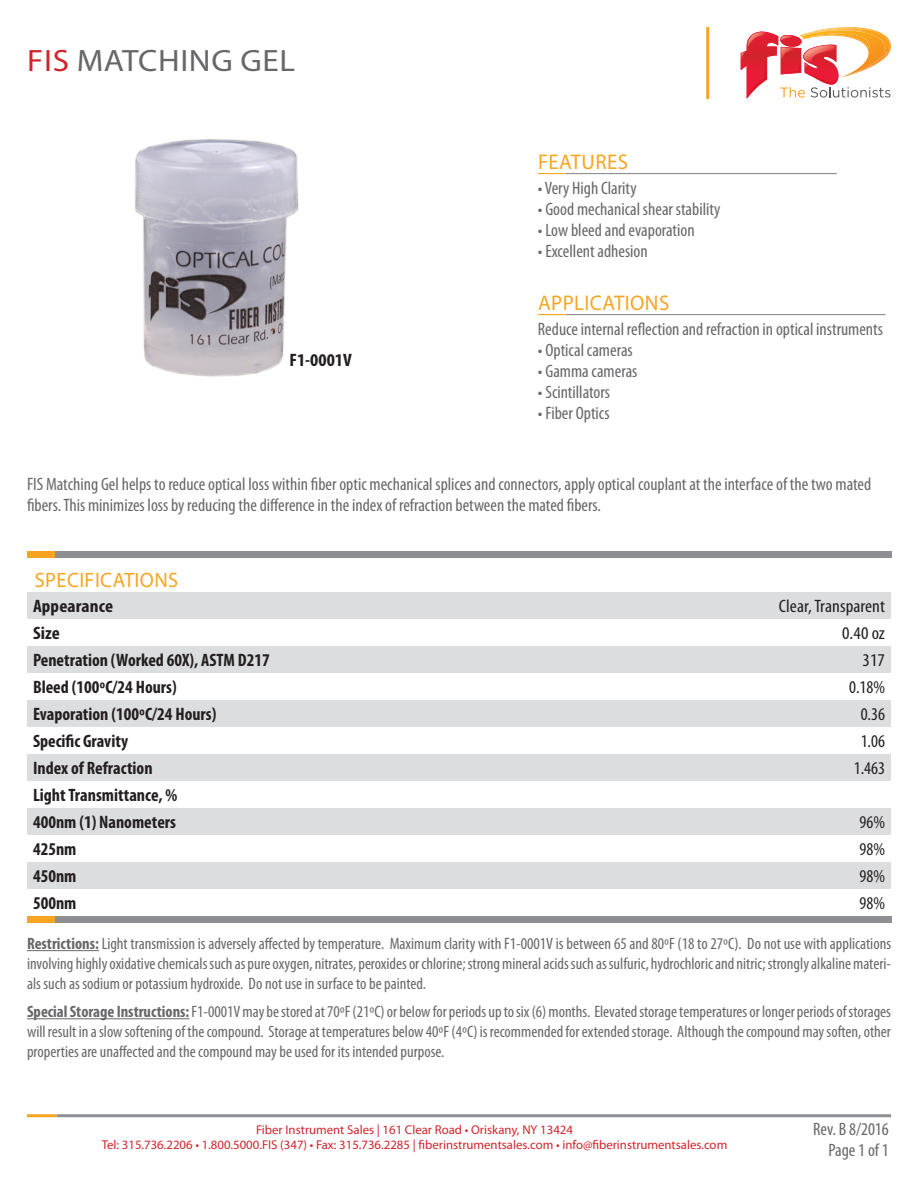
<style>
.page{position:relative;width:918px;height:1188px;background:#fff}
.page>*{position:absolute;margin:0;border:0;box-sizing:border-box;transform-origin:0 0}
.t1{font:31.05px "Myriad Pro";letter-spacing:.02em;color:#67676a;scale:1.07 1}
.t2{font:21.3px "Myriad Pro";letter-spacing:.02em;color:#f7a521}
.t3{font:20.85px "Myriad Pro";letter-spacing:.02em;color:#f7a521}
.t4{font:condensed 18px/21.6px "Myriad Pro";color:#67676a;text-align:right}
.t5{font:700 condensed 18px/27px "Myriad Pro";color:#231f20}
.t6{font:condensed 18px "Myriad Pro";color:#231f20}
.t7{font:condensed 18px "Myriad Pro";color:#231f20;scale:1.07 1}
.t8{font:700 condensed 18px "Myriad Pro";color:#231f20;scale:1.07 1}
.t9{font:condensed 16.5px/19.8px "Myriad Pro";color:#67676a;text-align:justify}
.t10{font:12.75px/15.5px "Myriad Pro";color:#d1232a;text-align:center}
.s1{color:#d1232a}
.s2{font-weight:700}
</style>
<div class="page">
<div style="left:27px;top:551px;width:28px;height:7px;background:#f7a521"></div>
<div style="left:55px;top:551px;width:836px;height:7px;background:#8d8f92"></div>
<svg style="left:741px;top:27px;width:150px;height:72px"></svg>
<hr style="left:706px;top:27px;width:3px;height:72px;background:#f7a521">
<hr style="left:56px;top:1114px;width:835px;height:3px;background:#8d8f92">
<hr style="left:27px;top:1114px;width:29px;height:3px;background:#f7a521">
<hr style="left:566px;top:173px;width:271px;height:1px;background:#8d8f92">
<svg style="left:538px;top:173px;width:28px;height:1px"></svg>
<hr style="left:566px;top:314px;width:320px;height:1px;background:#8d8f92">
<svg style="left:538px;top:314px;width:28px;height:1px"></svg>
<img style="left:135px;top:139px;width:164px;height:238px">
<svg style="left:27px;top:592px;width:864px;height:297px;fill:#dcdddf"></svg>
<hr style="left:27px;top:950px;width:72px;height:1px;background:#67676a">
<hr style="left:27px;top:1018px;width:162px;height:1px;background:#67676a">
<div style="left:27px;top:916px;width:28px;height:7px;background:#f7a521"></div>
<div style="left:55px;top:916px;width:836px;height:7px;background:#8d8f92"></div>
<h1 class="t1" style="left:27px;top:41px;width:252px"><span class="s1">FIS</span> matching gel</h1>
<p class="t8" style="left:290px;top:348px;width:60px">F1-0001V</p>
<p class="t2" style="left:538px;top:149px;width:90px">features</p>
<p class="t4" style="left:538px;top:177px;width:100px">• Very High Clarity</p>
<p class="t4" style="left:538px;top:198px;width:184px">• Good mechanical shear stability</p>
<p class="t4" style="left:538px;top:219px;width:158px">• Low bleed and evaporation</p>
<p class="t4" style="left:538px;top:240px;width:111px">• Excellent adhesion</p>
<p class="t2" style="left:538px;top:290px;width:58px">Applications</p>
<p class="t4" style="left:538px;top:318px;width:346px">Reduce internal reflection and refraction in optical instruments</p>
<p class="t4" style="left:538px;top:339px;width:96px">• Optical cameras</p>
<p class="t4" style="left:538px;top:360px;width:101px">• Gamma cameras</p>
<p class="t4" style="left:538px;top:381px;width:74px">• Scintillators</p>
<p class="t4" style="left:538px;top:402px;width:73px">• Fiber Optics</p>
<p class="t4" style="left:27px;top:473px;width:846px;text-align:left">FIS Matching Gel helps to reduce optical loss within fiber optic mechanical splices and connectors, apply optical couplant at the interface of the two mated fibers. This minimizes loss by reducing the difference in the index of refraction between the mated fibers.</p>
<p class="t3" style="left:35px;top:567px;width:145px">SPECIFICATIONS</p>
<p class="t8" style="left:33px;top:595px;width:76px">Appearance</p>
<p class="t7" style="left:779px;top:595px;width:101px">Clear, Transparent</p>
<p class="t8" style="left:33px;top:622px;width:27px">Size</p>
<p class="t7" style="left:842px;top:622px;width:42px">0.40 oz</p>
<p class="t5" style="left:33px;top:646px;width:238px">Penetration (Worked 60X), ASTM D217</p>
<p class="t7" style="left:863px;top:649px;width:22px">317</p>
<p class="t5" style="left:33px;top:673px;width:145px">Bleed (100ºC/24 Hours)</p>
<p class="t6" style="left:849px;top:676px;width:37px">0.18%</p>
<p class="t5" style="left:33px;top:700px;width:185px">Evaporation (100ºC/24 Hours)</p>
<p class="t6" style="left:861px;top:703px;width:26px">0.36</p>
<p class="t5" style="left:33px;top:727px;width:97px">Specific Gravity</p>
<p class="t6" style="left:861px;top:730px;width:26px">1.06</p>
<p class="t5" style="left:33px;top:754px;width:121px">Index of Refraction</p>
<p class="t6" style="left:854px;top:757px;width:33px">1.463</p>
<p class="t5" style="left:33px;top:781px;width:146px">Light Transmittance, %<br>400nm (1) Nanometers</p>
<p class="t6" style="left:860px;top:811px;width:27px">96%</p>
<p class="t5" style="left:33px;top:835px;width:45px">425nm</p>
<p class="t6" style="left:860px;top:838px;width:27px">98%</p>
<p class="t5" style="left:33px;top:862px;width:45px">450nm</p>
<p class="t6" style="left:860px;top:865px;width:27px">98%</p>
<p class="t5" style="left:33px;top:889px;width:45px">500nm</p>
<p class="t6" style="left:860px;top:892px;width:27px">98%</p>
<p class="t9" style="left:27px;top:933px;width:866px"><span class="s2">Restrictions:</span> Light transmission is adversely affected by temperature. Maximum clarity with F1-0001V is between 65 and 80ºF (18 to 27ºC). Do not use with applications involving highly oxidative chemicals such as pure oxygen, nitrates, peroxides or chlorine; strong mineral acids such as sulfuric, hydrochloric and nitric; strongly alkaline materi&shy;als such as sodium or potassium hydroxide. Do not use in surface to be painted.</p>
<p class="t9" style="left:27px;top:1002px;width:866px"><span class="s2">Special Storage Instructions:</span> F1-0001V may be stored at 70ºF (21ºC) or below for periods up to six (6) months. Elevated storage temperatures or longer periods of storages will result in a slow softening of the compound. Storage at temperatures below 40ºF (4ºC) is recommended for extended storage. Although the compound may soften, other properties are unaffected and the compound may be used for its intended purpose.</p>
<p class="t10" style="left:102px;top:1122px;width:627px">Fiber Instrument Sales | 161 Clear Road • Oriskany, NY 13424<br>Tel: 315.736.2206 • 1.800.5000.FIS (347) • Fax: 315.736.2285 | fiberinstrumentsales.com • info@fiberinstrumentsales.com</p>
<p class="t4" style="left:813px;top:1118px;width:77px">Rev. B 8/2016<br>Page 1 of 1</p>
</div>
